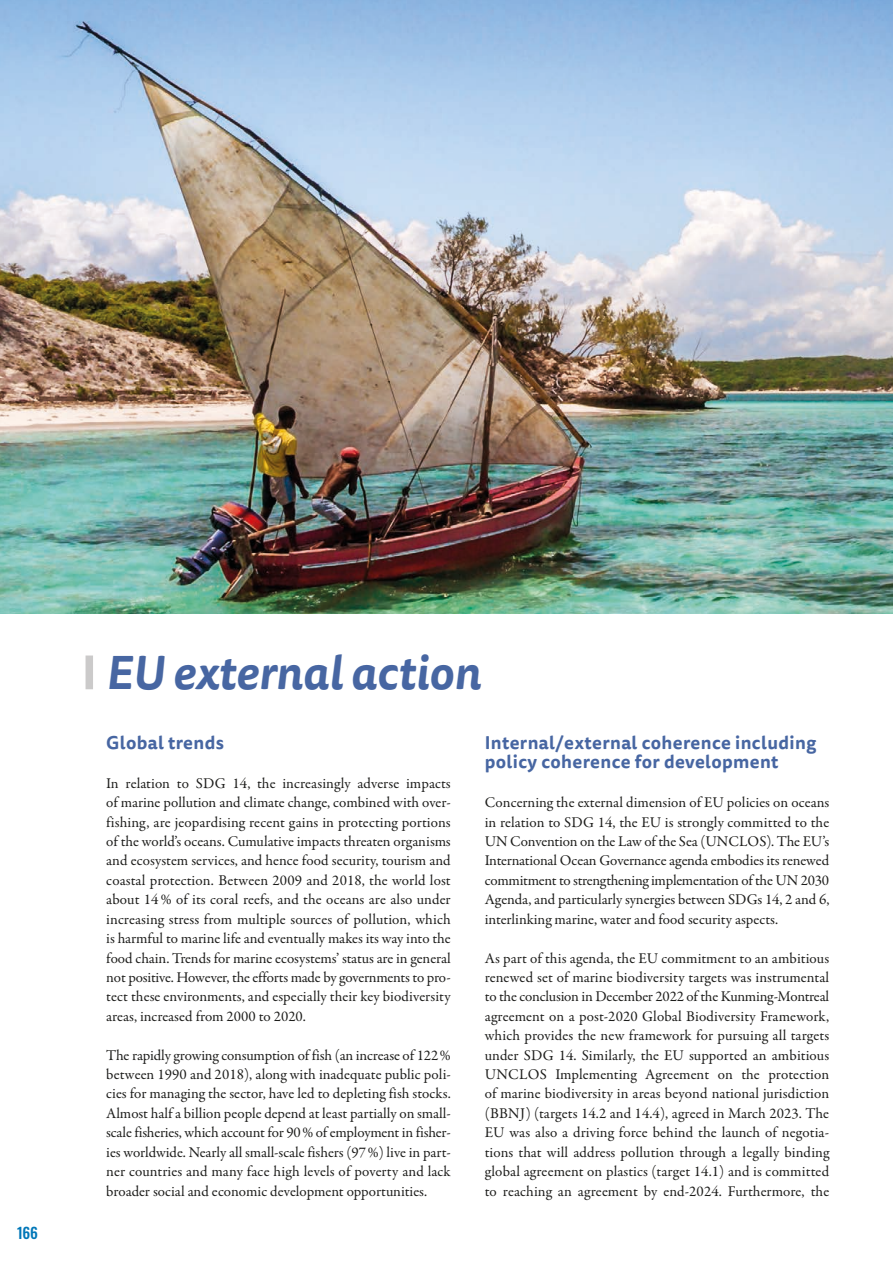
<style>
.page{position:relative;width:893px;height:1263px;background:#fff}
.page>*{position:absolute;margin:0;border:0;box-sizing:border-box;transform-origin:0 0}
.Subtitle{font:italic 700 46.5px "Tisa Sans Pro";color:#4766a2}
.Title_1{font:700 18px/19.4px "Tisa Sans Pro";letter-spacing:.02em;color:#4766a2}
.Body{font:15px/19.4px "Garamond Premr Pro";color:#1d1d1b;text-align:justify}
.t1{font:500 15px "Oswald";color:#0077b8}
</style>
<div class="page">
<img style="left:0;top:0;width:893px;height:613px">
<div style="left:86px;top:655px;width:7px;height:34px;background:#cbcaca"></div>
<p class="t1" style="left:17px;top:1220px;width:22px">166</p>
<p class="Subtitle" style="left:106px;top:639px;width:376px">EU external action</p>
<p class="Title_1" style="left:106px;top:733px;width:119px">Global trends</p>
<p class="Body" style="left:106px;top:774px;width:346px">In relation to SDG 14, the increasingly adverse impacts of marine pollution and climate change, combined with over&shy;fishing, are jeopardising recent gains in protecting portions of the world’s oceans. Cumulative impacts threaten organisms and ecosystem services, and hence food security, tourism and coastal protection. Between 2009 and 2018, the world lost about 14% of its coral reefs, and the oceans are also under increasing stress from multiple sources of pollution, which is harmful to marine life and eventually makes its way into the food chain. Trends for marine ecosystems’ status are in general not positive. However, the efforts made by governments to pro&shy;tect these environments, and especially their key biodiversity areas, increased from 2000 to 2020.</p>
<p class="Body" style="left:106px;top:1045px;width:346px">The rapidly growing consumption of fish (an increase of 122% between 1990 and 2018), along with inadequate public poli&shy;cies for managing the sector, have led to depleting fish stocks.<br>Almost half a billion people depend at least partially on small&shy;scale fisheries, which account for 90% of employment in fisher&shy;ies worldwide. Nearly all small-scale fishers (97%) live in part&shy;ner countries and many face high levels of poverty and lack broader social and economic development opportunities.</p>
<p class="Title_1" style="left:485px;top:733px;width:333px">Internal/external coherence including policy coherence for development</p>
<p class="Body" style="left:485px;top:793px;width:346px">Concerning the external dimension of EU policies on oceans in relation to SDG 14, the EU is strongly committed to the UN Convention on the Law of the Sea (UNCLOS). The EU’s International Ocean Governance agenda embodies its renewed commitment to strengthening implementation of the UN 2030<br>Agenda, and particularly synergies between SDGs 14, 2 and 6, interlinking marine, water and food security aspects.</p>
<p class="Body" style="left:485px;top:948px;width:346px">As part of this agenda, the EU commitment to an ambitious renewed set of marine biodiversity targets was instrumental to the conclusion in December 2022 of the Kunming-Montreal agreement on a post-2020 Global Biodiversity Framework, which provides the new framework for pursuing all targets under SDG 14. Similarly, the EU supported an ambitious UNCLOS Implementing Agreement on the protection of marine biodiversity in areas beyond national jurisdiction (BBNJ) (targets 14.2 and 14.4), agreed in March 2023. The EU was also a driving force behind the launch of negotia&shy;tions that will address pollution through a legally binding global agreement on plastics (target 14.1) and is committed to reaching an agreement by end-2024. Furthermore, the</p>
</div>
